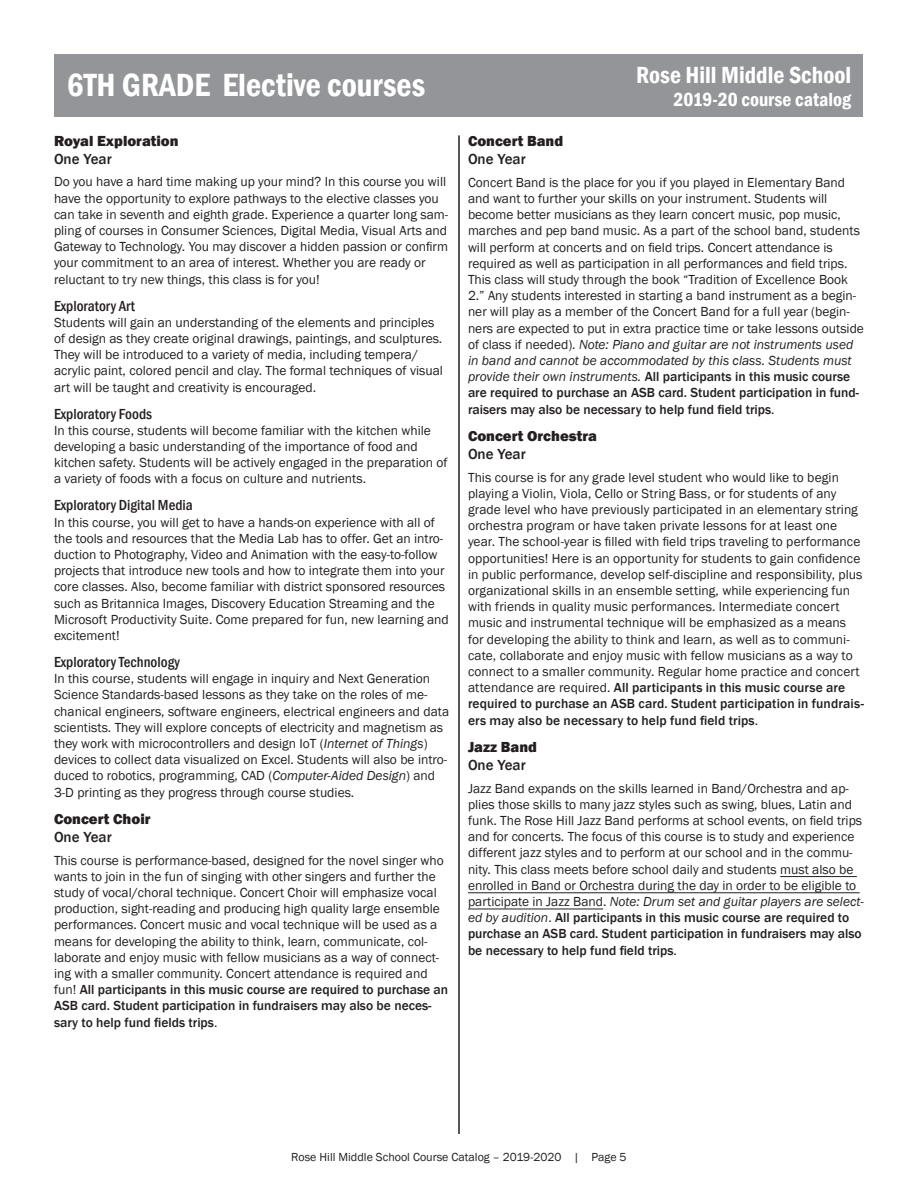
<style>
.page{position:relative;width:918px;height:1188px;background:#fff}
.page>*{position:absolute;margin:0;border:0;box-sizing:border-box;transform-origin:0 0}
.Page_heading{font:600 condensed 33px "Franklin Gothic";color:#fff}
.t1{font:600 condensed 24px "Franklin Gothic";color:#fff}
.t2{font:600 condensed 19.5px "Franklin Gothic";color:#fff}
.Subhead{font:500 condensed 15px "Franklin Gothic";color:#231f20}
.Course_title{font:800 15px "Franklin Gothic";color:#231f20}
.Semester_Year{font:500 15px "Franklin Gothic";color:#231f20}
.Body_Text_space_afte{font:13.5px/16.2px "Franklin Gothic";color:#231f20}
.t3{font:12px "Franklin Gothic";color:#231f20}
.s1{font-style:italic}
.s2{font-weight:500}
</style>
<div class="page">
<div style="left:54px;top:54px;width:808px;height:63px;background:#939598"></div>
<hr style="left:458px;top:135px;width:2px;height:999px;background:#231f20">
<hr style="left:780px;top:876px;width:77px;height:1px;background:#231f20">
<hr style="left:468px;top:892px;width:392px;height:1px;background:#231f20">
<hr style="left:468px;top:909px;width:135px;height:1px;background:#231f20">
<p class="Page_heading" style="left:67px;top:63px;width:360px">6TH GRADE Elective courses</p>
<p class="Course_title" style="left:54px;top:131px;width:126px">Royal Exploration</p>
<p class="Semester_Year" style="left:54px;top:149px;width:59px">One Year</p>
<p class="Body_Text_space_afte" style="left:54px;top:174px;width:396px">Do you have a hard time making up your mind? In this course you will have the opportunity to explore pathways to the elective classes you can take in seventh and eighth grade. Experience a quarter long sam&shy;pling of courses in Consumer Sciences, Digital Media, Visual Arts and Gateway to Technology. You may discover a hidden passion or confirm your commitment to an area of interest. Whether you are ready or reluctant to try new things, this class is for you!</p>
<p class="Subhead" style="left:54px;top:296px;width:83px">Exploratory Art</p>
<p class="Body_Text_space_afte" style="left:54px;top:315px;width:391px">Students will gain an understanding of the elements and principles of design as they create original drawings, paintings, and sculptures.<br>They will be introduced to a variety of media, including tempera/ acrylic paint, colored pencil and clay. The formal techniques of visual art will be taught and creativity is encouraged.</p>
<p class="Subhead" style="left:54px;top:404px;width:100px">Exploratory Foods</p>
<p class="Body_Text_space_afte" style="left:54px;top:423px;width:395px">In this course, students will become familiar with the kitchen while developing a basic understanding of the importance of food and kitchen safety. Students will be actively engaged in the preparation of a variety of foods with a focus on culture and nutrients.</p>
<p class="Subhead" style="left:54px;top:496px;width:140px">Exploratory Digital Media</p>
<p class="Body_Text_space_afte" style="left:54px;top:514px;width:396px">In this course, you will get to have a hands-on experience with all of the tools and resources that the Media Lab has to offer. Get an intro&shy;duction to Photography, Video and Animation with the easy-to-follow projects that introduce new tools and how to integrate them into your core classes. Also, become familiar with district sponsored resources such as Britannica Images, Discovery Education Streaming and the Microsoft Productivity Suite. Come prepared for fun, new learning and excitement!</p>
<p class="Subhead" style="left:54px;top:652px;width:127px">Exploratory Technology</p>
<p class="Body_Text_space_afte" style="left:54px;top:671px;width:397px">In this course, students will engage in inquiry and Next Generation Science Standards-based lessons as they take on the roles of me&shy;chanical engineers, software engineers, electrical engineers and data scientists. They will explore concepts of electricity and magnetism as they work with microcontrollers and design IoT (<span class="s1">Internet of Things</span>) devices to collect data visualized on Excel. Students will also be intro&shy;duced to robotics, programming, CAD (<span class="s1">Computer-Aided Design</span>) and 3-D printing as they progress through course studies.</p>
<p class="Course_title" style="left:54px;top:809px;width:98px">Concert Choir</p>
<p class="Semester_Year" style="left:54px;top:827px;width:59px">One Year</p>
<p class="Body_Text_space_afte" style="left:54px;top:852px;width:396px">This course is performance-based, designed for the novel singer who wants to join in the fun of singing with other singers and further the study of vocal/choral technique. Concert Choir will emphasize vocal production, sight-reading and producing high quality large ensemble performances. Concert music and vocal technique will be used as a means for developing the ability to think, learn, communicate, col&shy;laborate and enjoy music with fellow musicians as a way of connect&shy;ing with a smaller community. Concert attendance is required and fun! <span class="s2">All participants in this music course are required to purchase an ASB card. Student participation in fundraisers may also be neces&shy;sary to help fund fields trips</span>.</p>
<h2 class="t1" style="left:636px;top:59px;width:216px">Rose Hill Middle School</h2>
<h3 class="t2" style="left:673px;top:87px;width:179px">2019-20 course catalog</h3>
<p class="Course_title" style="left:468px;top:131px;width:97px">Concert Band</p>
<p class="Semester_Year" style="left:468px;top:150px;width:59px">One Year</p>
<p class="Body_Text_space_afte" style="left:468px;top:175px;width:398px">Concert Band is the place for you if you played in Elementary Band and want to further your skills on your instrument. Students will become better musicians as they learn concert music, pop music, marches and pep band music. As a part of the school band, students will perform at concerts and on field trips. Concert attendance is required as well as participation in all performances and field trips.<br>This class will study through the book “Tradition of Excellence Book 2.” Any students interested in starting a band instrument as a begin&shy;ner will play as a member of the Concert Band for a full year (begin&shy;ners are expected to put in extra practice time or take lessons outside of class if needed). <span class="s1">Note: Piano and guitar are not instruments used in band and cannot be accommodated by this class. Students must provide their own instruments.</span> <span class="s2">All participants in this music course are required to purchase an ASB card. Student participation in fund&shy;raisers may also be necessary to help fund field trips</span>.</p>
<p class="Course_title" style="left:468px;top:426px;width:131px">Concert Orchestra</p>
<p class="Semester_Year" style="left:468px;top:444px;width:59px">One Year</p>
<p class="Body_Text_space_afte" style="left:468px;top:469px;width:398px">This course is for any grade level student who would like to begin playing a Violin, Viola, Cello or String Bass, or for students of any grade level who have previously participated in an elementary string orchestra program or have taken private lessons for at least one year. The school-year is filled with field trips traveling to performance opportunities! Here is an opportunity for students to gain confidence in public performance, develop self-discipline and responsibility, plus organizational skills in an ensemble setting, while experiencing fun with friends in quality music performances. Intermediate concert music and instrumental technique will be emphasized as a means for developing the ability to think and learn, as well as to communi&shy;cate, collaborate and enjoy music with fellow musicians as a way to connect to a smaller community. Regular home practice and concert attendance are required. <span class="s2">All participants in this music course are required to purchase an ASB card. Student participation in fundrais&shy;ers may also be necessary to help fund field trips</span>.</p>
<p class="Course_title" style="left:468px;top:737px;width:70px">Jazz Band</p>
<p class="Semester_Year" style="left:468px;top:755px;width:59px">One Year</p>
<p class="Body_Text_space_afte" style="left:468px;top:780px;width:397px">Jazz Band expands on the skills learned in Band/Orchestra and ap&shy;plies those skills to many jazz styles such as swing, blues, Latin and funk. The Rose Hill Jazz Band performs at school events, on field trips and for concerts. The focus of this course is to study and experience different jazz styles and to perform at our school and in the commu&shy;nity. This class meets before school daily and students must also be enrolled in Band or Orchestra during the day in order to be eligible to participate in Jazz Band. <span class="s1">Note: Drum set and guitar players are select&shy;ed by audition</span>. <span class="s2">All participants in this music course are required to purchase an ASB card. Student participation in fundraisers may also be necessary to help fund field trips</span>.</p>
<p class="t3" style="left:291px;top:1150px;width:337px">Rose Hill Middle School Course Catalog – 2019-2020 | Page 5</p>
</div>
